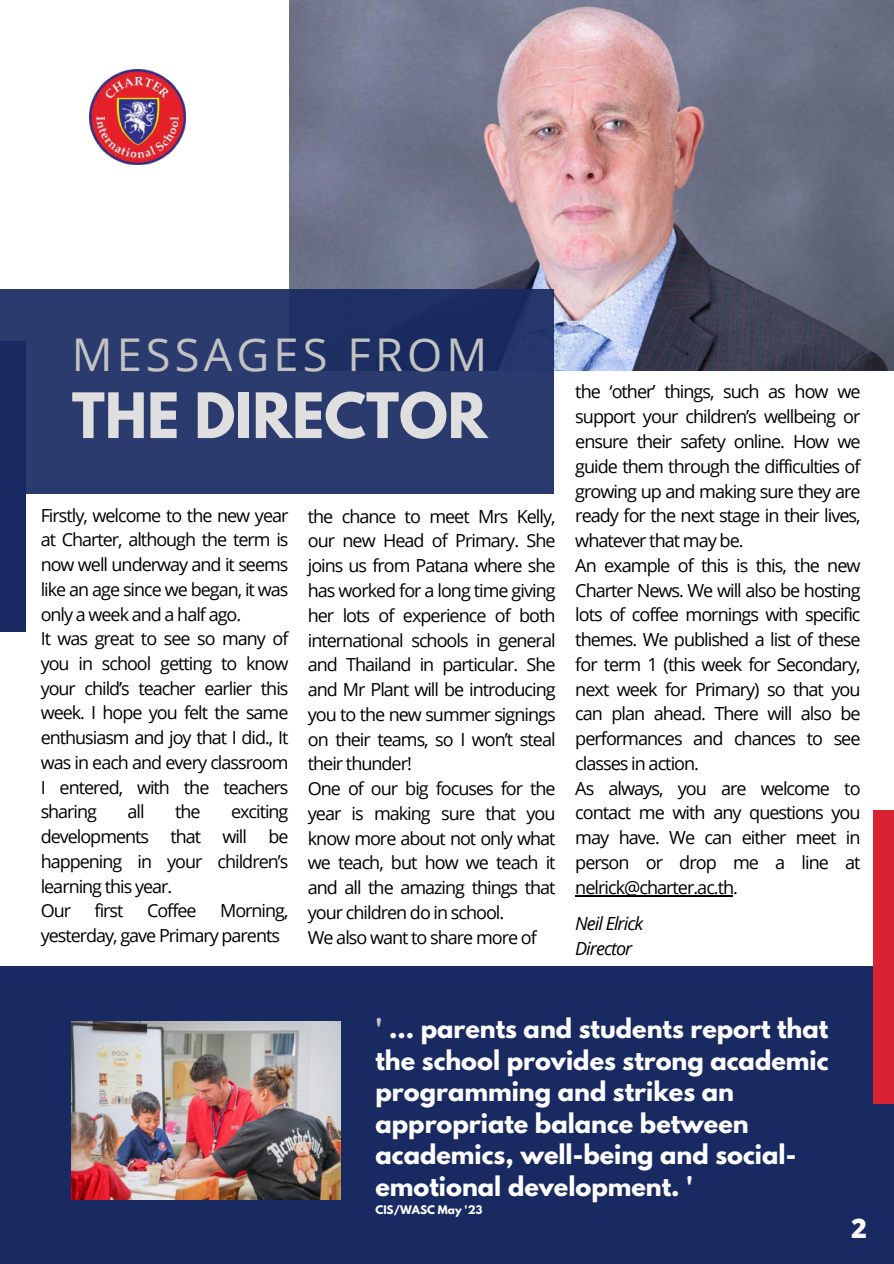
<style>
.page{position:relative;width:894px;height:1264px;background:#fff}
.page>*{position:absolute;margin:0;border:0;box-sizing:border-box;transform-origin:0 0}
.t1{font:700 55.35px "League Spartan";color:#dfdfdf}
.t2{font:45.15px "Open Sans";letter-spacing:.09em;color:#c3c3c3}
.t3{font:800 27px "Open Sans";color:#fbfafb}
.t4{font:700 24px/31.5px "League Spartan";color:#fff}
.t5{font:18px/24.8px "Open Sans";letter-spacing:-.055em;color:#000}
.t6{font:italic 18px/24.8px "Open Sans";letter-spacing:-.055em;color:#000}
.t7{font:700 10.5px "League Spartan";color:#fff}
.s1{color:#c3c3c3}
</style>
<div class="page">
<img style="left:290px;top:0;width:603px;height:370px">
<div style="left:0;top:290px;width:553px;height:204px;background:linear-gradient(to right,#2c3c6f,#243569)"></div>
<div style="left:0;top:341px;width:25px;height:290px;background:#182a61"></div>
<div style="left:0;top:966px;width:893px;height:297px;background:#182a61"></div>
<div style="left:873px;top:809px;width:20px;height:294px;background:#d92332"></div>
<img style="left:72px;top:1021px;width:269px;height:178px">
<img style="left:89px;top:69px;width:96px;height:96px">
<hr style="left:575px;top:895px;width:158px;height:1px;background:#000">
<h2 class="t2" style="left:72px;top:323px;width:417px">MESSAGES FROM</h2>
<h1 class="t1" style="left:72px;top:388px;width:417px">THE DIRECTOR</h1>
<p class="t5" style="left:41px;top:502px;width:249px">Firstly, welcome to the new year at Charter, although the term is now well underway and it seems like an age since we began, it was only a week and a half ago.<br>It was great to see so many of you in school getting to know your child’s teacher earlier this week. I hope you felt the same enthusiasm and joy that I did., It was in each and every classroom<br>I entered, with the teachers sharing</p>
<p class="t5" style="left:127px;top:799px;width:19px">all</p>
<p class="t5" style="left:175px;top:799px;width:27px">the</p>
<p class="t5" style="left:41px;top:799px;width:249px;text-indent:190px">exciting developments that will be happening in your children’s learning this year.<br>Our</p>
<p class="t5" style="left:94px;top:897px;width:30px">first</p>
<p class="t5" style="left:147px;top:897px;width:51px">Coffee</p>
<p class="t5" style="left:41px;top:897px;width:249px;text-indent:179px">Morning, yesterday, gave Primary parents</p>
<p class="t5" style="left:308px;top:503px;width:249px">the chance to meet Mrs Kelly, our new Head of Primary. She joins us from Patana where she has worked for a long time giving her lots of experience of both international schools in general and Thailand in particular. She and Mr Plant will be introducing you to the new summer signings on their teams, so I won’t steal their thunder!<br>One of our big focuses for the year is making sure that you know more about not only what we teach, but how we teach it and all the amazing things that your children do in school.<br>We also want to share more of</p>
<p class="t5" style="left:575px;top:379px;width:287px">the ‘other’ things, such as how we support your children’s wellbeing or ensure their safety online. How we guide them through the difficulties of growing up and making sure they are ready for the next stage in their lives, whatever that may be.<br>An example of this is this, the new<br>Charter News. We will also be hosting lots of coffee mornings with specific themes. We published a list of these for term 1 (this week for Secondary, next week for Primary) so that you can plan ahead. There will also be performances and chances to see classes in action.<br>As always, you are welcome to contact me with any questions you may have. We can either meet in person or drop me a line at nelrick@charter.ac.th.</p>
<p class="t6" style="left:575px;top:911px;width:69px">Neil Elrick<br>Director</p>
<h3 class="t4" style="left:375px;top:1015px;width:454px"><span class="s1">'</span> ... parents and students report that the school provides strong academic programming and strikes an appropriate balance between academics, well-being and social&shy;emotional development. '</h3>
<p class="t7" style="left:375px;top:1204px;width:109px">CIS/WASC May '23</p>
<h3 class="t3" style="left:850px;top:1208px;width:17px">2</h3>
</div>
